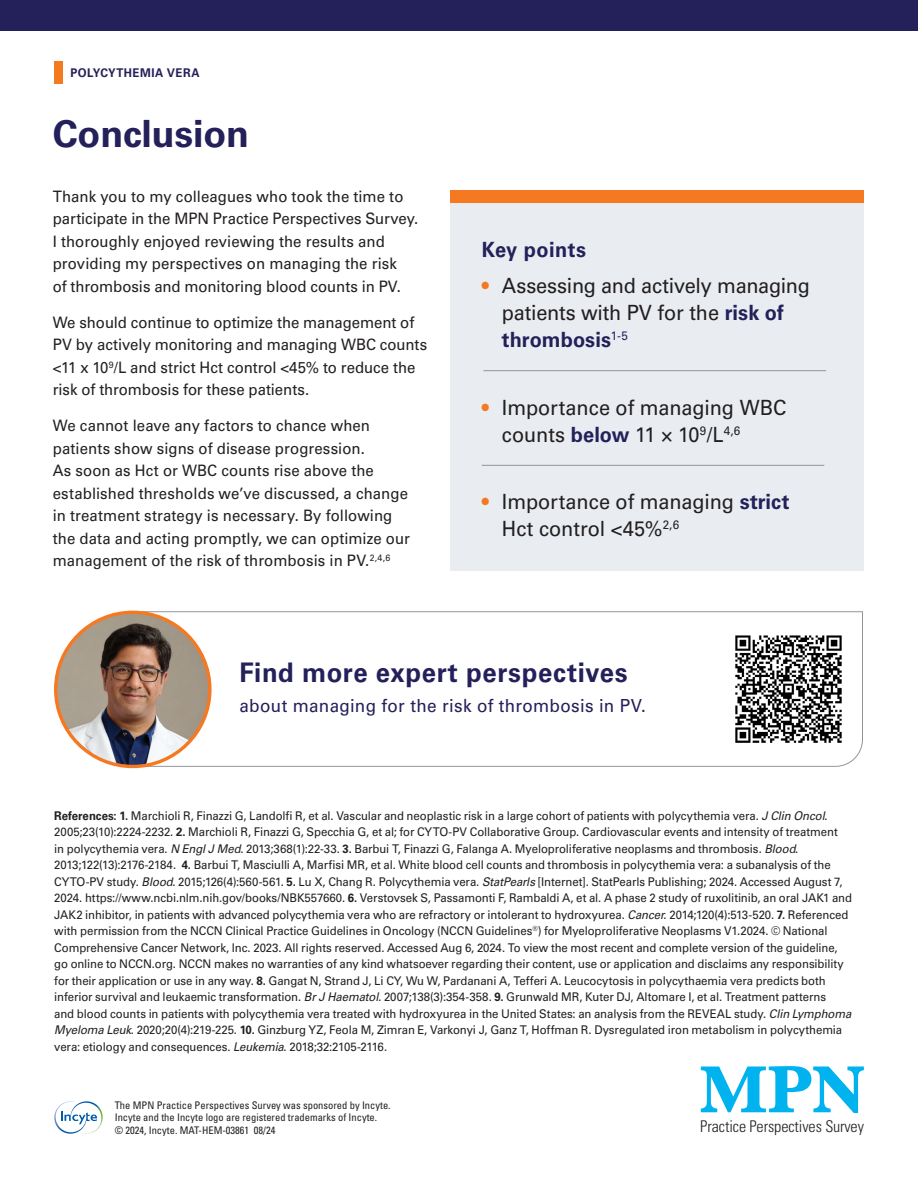
<style>
.page{position:relative;width:918px;height:1188px;background:#fff}
.page>*{position:absolute;margin:0;border:0;box-sizing:border-box;transform-origin:0 0}
.t1{font:700 69.15px "Baskerville";color:#00b3ef}
.t2{font:700 37.5px "Univers LT Std";letter-spacing:-.005em;color:#242059}
.t3{font:700 27px "Univers LT Std";letter-spacing:.025em;color:#242059;scale:.95 1}
.t4{font:21px/27px "Univers LT Std";letter-spacing:-.005em;color:#231f20;scale:.95 1}
.t5{font:700 21px "Univers LT Std";letter-spacing:.025em;color:#242059;scale:.95 1}
.t6{font:18px "Univers LT Std";letter-spacing:.015em;color:#242059;scale:.95 1}
.t7{font:300 condensed 16.05px "Univers LT Std";letter-spacing:-.005em;color:#231f20}
.t8{font:15.75px/22.5px "Univers LT Std";color:#231f20;scale:.95 1}
.t9{font:12px/16.5px "Univers LT Std";letter-spacing:-.01em;color:#231f20;scale:.95 1}
.t10{font:700 12px "Univers LT Std";letter-spacing:.04em;color:#242059;scale:.95 1}
.t11{font:condensed 10.5px/12.6px "Univers LT Std";color:#231f20}
.s1{color:#f57921}
.s2{font-weight:700;color:#242059}
.s3{font-weight:700}
.s4{font-style:italic}
</style>
<div class="page">
<div style="left:0;top:0;width:918px;height:30px;background:#242059"></div>
<div style="left:54px;top:62px;width:9px;height:22px;background:#f57921"></div>
<div style="left:450px;top:190px;width:414px;height:381px;background:#e9edf1"></div>
<svg style="left:142px;top:611px;width:721px;height:156px"></svg>
<img style="left:730px;top:631px;width:117px;height:116px">
<svg style="left:54px;top:1101px;width:49px;height:33px"></svg>
<div style="left:450px;top:190px;width:414px;height:13px;background:#f57921"></div>
<hr style="left:483px;top:370px;width:343px;height:1px;background:#939598">
<hr style="left:482px;top:465px;width:342px;height:1px;background:#939598">
<img style="left:56px;top:612px;width:154px;height:154px;border-radius:77px">
<div style="left:54px;top:611px;width:158px;height:157px;border:3px solid #f57921;border-radius:50%"></div>
<p class="t10" style="left:70px;top:66px;width:138px">POLYCYTHEMIA VERA</p>
<h2 class="t2" style="left:53px;top:112px;width:198px">Conclusion</h2>
<p class="t8" style="left:53px;top:185px;width:386px">Thank you to my colleagues who took the time to participate in the MPN Practice Perspectives Survey.<br>I thoroughly enjoyed reviewing the results and providing my perspectives on managing the risk<br>of thrombosis and monitoring blood counts in PV.</p>
<h3 class="t8" style="left:53px;top:311px;width:396px">We should continue to optimize the management of PV by actively monitoring and managing WBC counts &lt;11 x 10<sup>9</sup>/L and strict Hct control &lt;45% to reduce the risk of thrombosis for these patients.</h3>
<p class="t8" style="left:53px;top:415px;width:377px">We cannot leave any factors to chance when patients show signs of disease progression.<br>As soon as Hct or WBC counts rise above the established thresholds we’ve discussed, a change in treatment strategy is necessary. By following the data and acting promptly, we can optimize our management of the risk of thrombosis in PV.<sup>2,4,6</sup></p>
<h3 class="t5" style="left:482px;top:237px;width:111px">Key points</h3>
<h3 class="t4" style="left:502px;top:273px;width:326px;text-indent:-20px"><span class="s1">•</span> Assessing and actively managing patients with PV for the <span class="s2">risk of thrombosis</span><sup>1-5</sup></h3>
<h3 class="t4" style="left:502px;top:394px;width:301px;text-indent:-20px"><span class="s1">•</span> Importance of managing WBC counts <span class="s2">below</span> 11 × 10<sup>9</sup>/L<sup>4,6</sup></h3>
<h3 class="t4" style="left:502px;top:489px;width:304px;text-indent:-20px"><span class="s1">•</span> Importance of managing <span class="s2">strict<br></span>Hct control &lt;45%<sup>2,6</sup></h3>
<h3 class="t3" style="left:240px;top:657px;width:410px">Find more expert perspectives</h3>
<h3 class="t6" style="left:240px;top:695px;width:429px">about managing for the risk of thrombosis in PV.</h3>
<p class="t9" style="left:54px;top:807px;width:841px"><span class="s3">References: 1.</span> Marchioli R, Finazzi G, Landolfi R, et al. Vascular and neoplastic risk in a large cohort of patients with polycythemia vera. <span class="s4">J Clin Oncol</span>.<br>2005;23(10):2224-2232. <span class="s3">2.</span> Marchioli R, Finazzi G, Specchia G, et al; for CYTO-PV Collaborative Group. Cardiovascular events and intensity of treatment<br>in polycythemia vera. <span class="s4">N Engl J Med</span>. 2013;368(1):22-33. <span class="s3">3.</span> Barbui T, Finazzi G, Falanga A. Myeloproliferative neoplasms and thrombosis. <span class="s4">Blood</span>.<br>2013;122(13):2176-2184. <span class="s3">4.</span> Barbui T, Masciulli A, Marfisi MR, et al. White blood cell counts and thrombosis in polycythemia vera: a subanalysis of the CYTO-PV study. <span class="s4">Blood</span>. 2015;126(4):560-561. <span class="s3">5.</span> Lu X, Chang R. Polycythemia vera. <span class="s4">StatPearls</span> [Internet]. StatPearls Publishing; 2024. Accessed August 7, 2024. https://www.ncbi.nlm.nih.gov/books/NBK557660. <span class="s3">6.</span> Verstovsek S, Passamonti F, Rambaldi A, et al. A phase 2 study of ruxolitinib, an oral JAK1 and JAK2 inhibitor, in patients with advanced polycythemia vera who are refractory or intolerant to hydroxyurea. <span class="s4">Cancer</span>. 2014;120(4):513-520. <span class="s3">7.</span> Referenced with permission from the NCCN Clinical Practice Guidelines in Oncology (NCCN Guidelines<sup>®</sup>) for Myeloproliferative Neoplasms V1.2024. © National Comprehensive Cancer Network, Inc. 2023. All rights reserved. Accessed Aug 6, 2024. To view the most recent and complete version of the guideline, go online to NCCN.org. NCCN makes no warranties of any kind whatsoever regarding their content, use or application and disclaims any responsibility for their application or use in any way. <span class="s3">8.</span> Gangat N, Strand J, Li CY, Wu W, Pardanani A, Tefferi A. Leucocytosis in polycythaemia vera predicts both inferior survival and leukaemic transformation. <span class="s4">Br J Haematol.</span> 2007;138(3):354-358. <span class="s3">9.</span> Grunwald MR, Kuter DJ, Altomare I, et al. Treatment patterns<br>and blood counts in patients with polycythemia vera treated with hydroxyurea in the United States: an analysis from the REVEAL study. <span class="s4">Clin Lymphoma Myeloma Leuk</span>. 2020;20(4):219-225. <span class="s3">10.</span> Ginzburg YZ, Feola M, Zimran E, Varkonyi J, Ganz T, Hoffman R. Dysregulated iron metabolism in polycythemia vera: etiology and consequences. <span class="s4">Leukemia</span>. 2018;32:2105-2116.</p>
<h1 class="t1" style="left:699px;top:1042px;width:168px">MPN</h1>
<h3 class="t7" style="left:700px;top:1117px;width:165px">Practice Perspectives Survey</h3>
<p class="t11" style="left:115px;top:1099px;width:277px">The MPN Practice Perspectives Survey was sponsored by Incyte.<br>Incyte and the Incyte logo are registered trademarks of Incyte.<br>© 2024, Incyte. MAT-HEM-03861 08/24</p>
</div>
